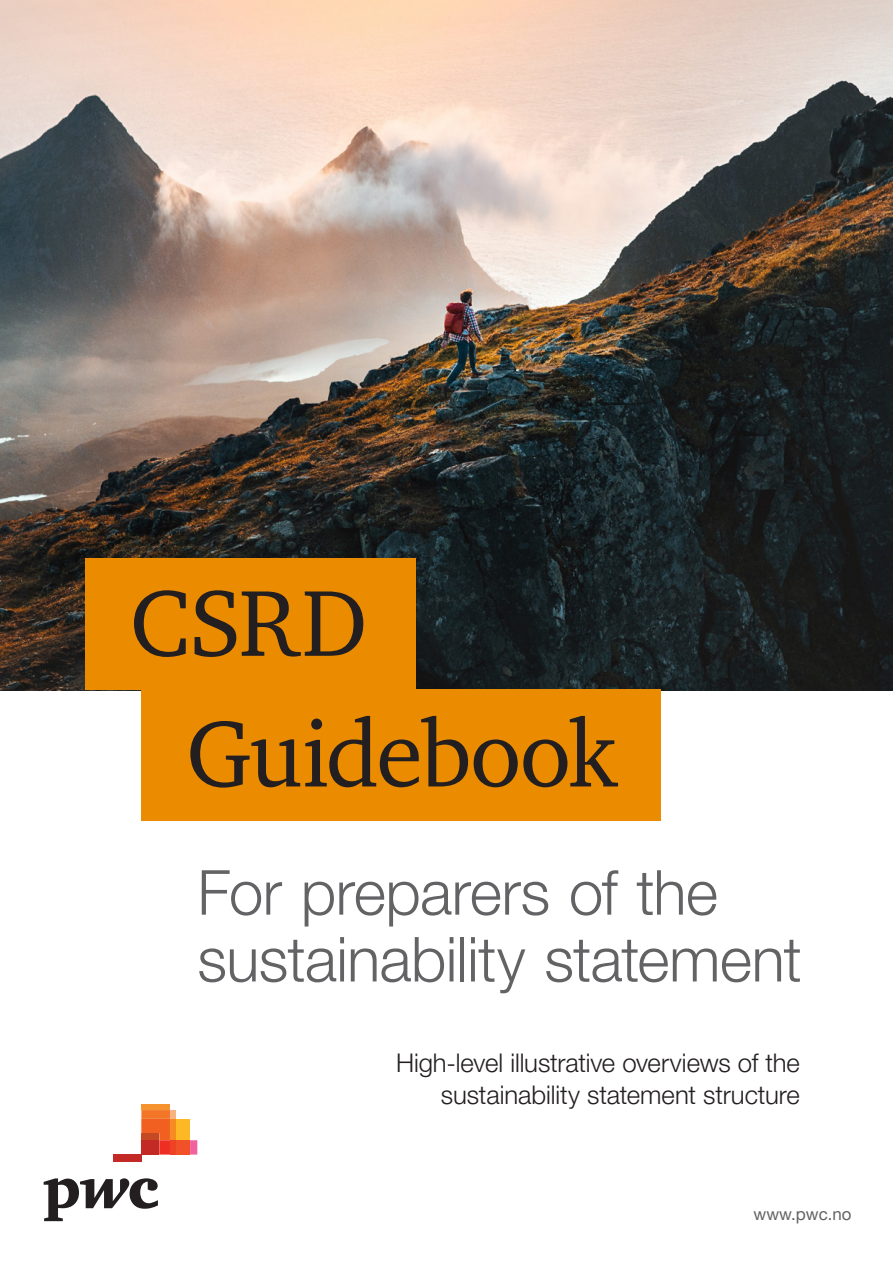
<style>
.page{position:relative;width:893px;height:1263px;background:#fff}
.page>*{position:absolute;margin:0;border:0;box-sizing:border-box;transform-origin:0 0}
.Rubrik{font:95.85px/130.6px "ITC Charter Com";letter-spacing:-.025em;color:#231f20}
.Rubrik-2{font:300 62.1px/66.8px "Helvetica Neue LT Pro";letter-spacing:-.01em;color:#636366}
.Overskrift{font:300 25.65px/32.4px "Helvetica Neue LT Pro";letter-spacing:-.005em;color:#231f20;text-align:right}
.t1{font:16.95px "Helvetica Neue LT Pro";color:#636366}
</style>
<div class="page">
<img style="left:0;top:0;width:893px;height:690px">
<div style="left:85px;top:559px;width:330px;height:131px;background:#eb8c00"></div>
<div style="left:141px;top:689px;width:520px;height:132px;background:#eb8c00"></div>
<svg style="left:44px;top:1178px;width:114px;height:43px"></svg>
<div style="left:141px;top:1104px;width:29px;height:6px;background:#f7932e"></div>
<svg style="left:141px;top:1110px;width:56px;height:44px"></svg>
<div style="left:141px;top:1133px;width:18px;height:7px;background:#c54925"></div>
<div style="left:141px;top:1140px;width:18px;height:14px;background:#c32a25"></div>
<div style="left:113px;top:1154px;width:28px;height:8px;background:#c32a25"></div>
<p class="Rubrik" style="left:186px;top:556px;width:432px;text-indent:-56px">CSRD<br>Guidebook</p>
<p class="Rubrik-2" style="left:197px;top:858px;width:606px">For preparers of the sustainability statement</p>
<p class="Overskrift" style="left:396px;top:1046px;width:405px">High-level illustrative overviews of the sustainability statement structure</p>
<p class="t1" style="left:754px;top:1203px;width:99px">www.pwc.no</p>
</div>
